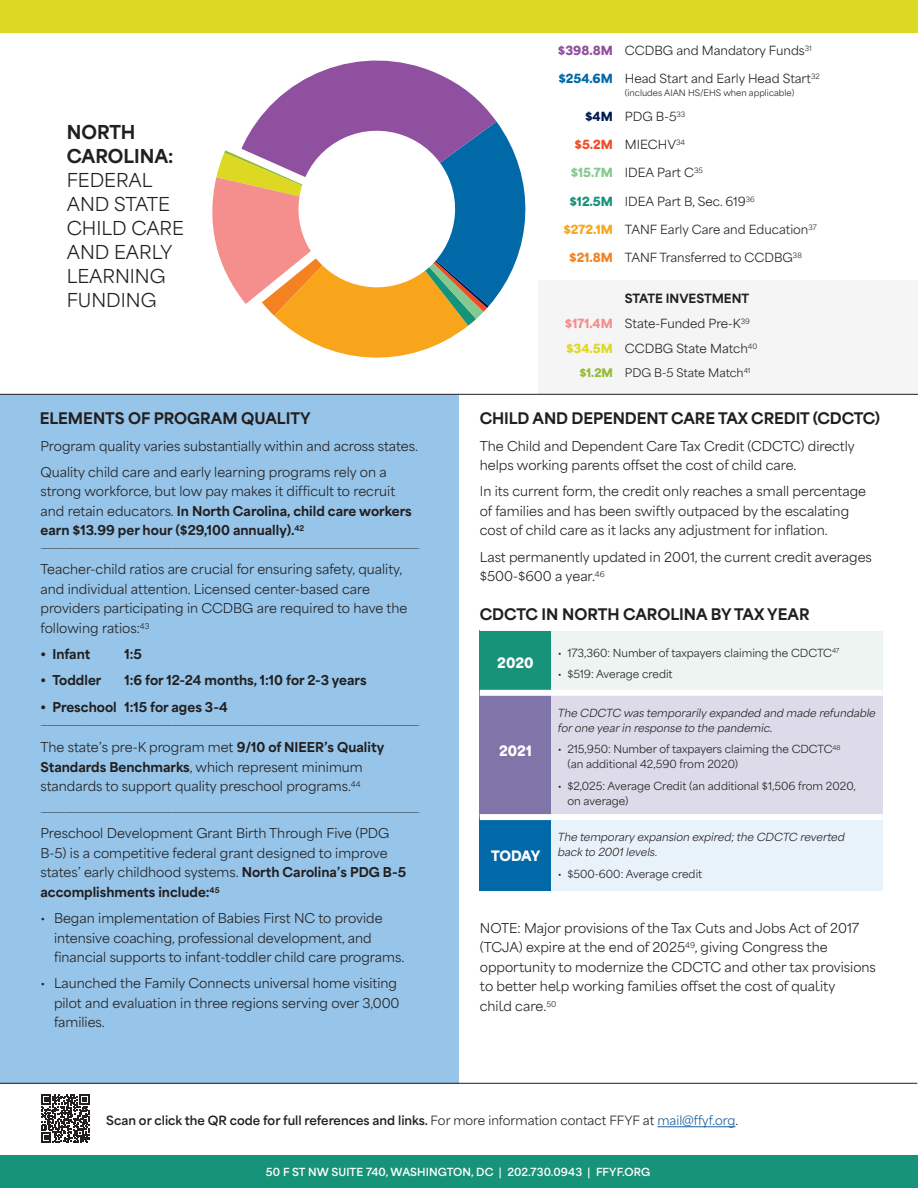
<style>
.page{position:relative;width:918px;height:1188px;background:#fff}
.page>*{position:absolute;margin:0;border:0;box-sizing:border-box;transform-origin:0 0}
.t1{font:18px/24px "Area Normal";color:#231f20}
.t2{font:800 18px/24px "Area Normal";color:#231f20}
.t3{font:800 15px "Area Normal";letter-spacing:-.005em;color:#231f20}
.t4{font:900 13.5px "Area Normal";color:#fff}
.t5{font:12.75px/19.5px "Area Normal";color:#231f20}
.t6{font:800 12.75px "Area Normal";color:#231f20}
.t7{font:700 12px "Area Normal";color:#231f20}
.t8{font:800 12px "Area Normal";color:#231f20}
.t9{font:11.85px/25px "Area Normal";color:#231f20}
.t10{font:11.1px "Area Normal";color:#231f20}
.t11{font:10.5px/15px "Area Normal";color:#231f20}
.t12{font:italic 10.5px/15px "Area Normal";color:#231f20}
.t13{font:700 10.5px "Area Normal";letter-spacing:.01em;color:#fff}
.t14{font:8.4px "Area Normal";color:#231f20}
.t15{font:7.5px "Area Normal";color:#231f20}
.s1{font-weight:800}
.s2{font-weight:900;color:#8e509f}
.s3{font-weight:900;color:#0169a7}
.s4{font-weight:900;color:#001a4f}
.s5{font-weight:900;color:#f04d27}
.s6{font-weight:900;color:#85c990}
.s7{font-weight:900;color:#169378}
.s8{font-weight:900;color:#f9a51b}
.s9{font-weight:900;color:#f58220}
.s10{font-weight:900;color:#f48f8d}
.s11{font-weight:900;color:#ddd923}
.s12{font-weight:900;color:#93ba34}
.s13{font-weight:400}
.s14{font-weight:400;color:#175d9e}
</style>
<div class="page">
<div style="left:538px;top:280px;width:380px;height:115px;background:#f5f5f6"></div>
<div style="left:0;top:394px;width:458px;height:689px;background:#96c5e9"></div>
<div style="left:0;top:1156px;width:917px;height:32px;background:#169378"></div>
<hr style="left:0;top:1083px;width:917px;height:1px;background:#231f20">
<hr style="left:657px;top:1126px;width:78px;height:1px;background:#175d9e">
<svg style="left:41px;top:1095px;width:48px;height:48px"></svg>
<div style="left:0;top:0;width:918px;height:33px;background:#ddd923"></div>
<hr style="left:0;top:394px;width:918px;height:1px;background:#231f20">
<div style="left:480px;top:630px;width:71px;height:63px;background:#169378"></div>
<div style="left:551px;top:630px;width:332px;height:63px;background:#edf4f1"></div>
<div style="left:480px;top:693px;width:71px;height:124px;background:#7f75a8"></div>
<div style="left:551px;top:693px;width:332px;height:124px;background:#dddbe9"></div>
<div style="left:480px;top:817px;width:71px;height:74px;background:#0169a7"></div>
<div style="left:551px;top:817px;width:332px;height:74px;background:#e8f2fa"></div>
<hr style="left:480px;top:630px;width:71px;height:1px;background:#fff">
<hr style="left:551px;top:630px;width:332px;height:1px;background:#fff">
<div style="left:480px;top:690px;width:71px;height:6px;background:#fff"></div>
<div style="left:551px;top:690px;width:332px;height:6px;background:#fff"></div>
<div style="left:480px;top:814px;width:71px;height:6px;background:#fff"></div>
<div style="left:551px;top:814px;width:332px;height:6px;background:#fff"></div>
<svg style="left:212px;top:60px;width:314px;height:298px"></svg>
<h1 class="t2" style="left:67px;top:119px;width:108px">NORTH<br>CAROLINA:</h1>
<h1 class="t1" style="left:67px;top:166px;width:119px">FEDERAL<br>AND STATE<br>CHILD CARE<br>AND EARLY<br>LEARNING<br>FUNDING</h1>
<p class="t3" style="left:40px;top:405px;width:272px">ELEMENTS OF PROGRAM QUALITY</p>
<p class="t5" style="left:40px;top:431px;width:379px;line-height:26.2px">Program quality varies substantially within and across states.<br>Quality child care and early learning programs rely on a</p>
<p class="t5" style="left:40px;top:480px;width:373px">strong workforce, but low pay makes it difficult to recruit and retain educators. <span class="s1">In North Carolina, child care workers earn $13.99 per hour ($29,100 annually).</span><sup>42</sup></p>
<p class="t15" style="left:40px;top:541px;width:381px">—————————————————————————————————————————————————————————————————————————————————————————————————————</p>
<p class="t5" style="left:40px;top:558px;width:368px">Teacher-child ratios are crucial for ensuring safety, quality, and individual attention. Licensed center-based care providers participating in CCDBG are required to have the following ratios:<sup>43</sup></p>
<p class="t6" style="left:40px;top:643px;width:51px">• Infant</p>
<p class="t6" style="left:124px;top:643px;width:19px">1:5</p>
<p class="t6" style="left:40px;top:669px;width:62px">• Toddler</p>
<p class="t6" style="left:124px;top:669px;width:244px">1:6 for 12-24 months, 1:10 for 2-3 years</p>
<p class="t6" style="left:40px;top:695px;width:189px">• Preschool 1:15 for ages 3-4</p>
<p class="t15" style="left:40px;top:719px;width:381px">—————————————————————————————————————————————————————————————————————————————————————————————————————</p>
<p class="t5" style="left:40px;top:736px;width:345px">The state’s pre-K program met <span class="s1">9/10 of NIEER’s Quality<br>Standards Benchmarks</span>, which represent minimum standards to support quality preschool programs.<sup>44</sup></p>
<p class="t15" style="left:41px;top:805px;width:381px">—————————————————————————————————————————————————————————————————————————————————————————————————————</p>
<p class="t5" style="left:40px;top:822px;width:367px">Preschool Development Grant Birth Through Five (PDG B-5) is a competitive federal grant designed to improve states’ early childhood systems. <span class="s1">North Carolina’s PDG B-5 accomplishments include:</span><sup>45</sup></p>
<p class="t5" style="left:54px;top:907px;width:352px;text-indent:-14px">• Began implementation of Babies First NC to provide intensive coaching, professional development, and financial supports to infant-toddler child care programs.</p>
<p class="t5" style="left:54px;top:972px;width:347px;text-indent:-14px">• Launched the Family Connects universal home visiting pilot and evaluation in three regions serving over 3,000 families.</p>
<p class="t9" style="left:558px;top:37px;width:256px"><span class="s2">$398.8M</span> CCDBG and Mandatory Funds<sup>31</sup></p>
<p class="t9" style="left:558px;top:65px;width:263px"><span class="s3">$254.6M</span> Head Start and Early Head Start<sup>32</sup></p>
<p class="t14" style="left:625px;top:85px;width:171px">(includes AIAN HS/EHS when applicable)</p>
<p class="t9" style="left:585px;top:102px;width:102px"><span class="s4">$4M</span> PDG B-5<sup>33</sup></p>
<p class="t9" style="left:574px;top:131px;width:112px"><span class="s5">$5.2M</span> MIECHV<sup>34</sup></p>
<p class="t9" style="left:571px;top:159px;width:134px"><span class="s6">$15.7M</span> IDEA Part C<sup>35</sup></p>
<p class="t9" style="left:570px;top:187px;width:187px"><span class="s7">$12.5M</span> IDEA Part B, Sec. 619<sup>36</sup></p>
<p class="t9" style="left:563px;top:215px;width:255px"><span class="s8">$272.1M</span> TANF Early Care and Education<sup>37</sup></p>
<p class="t9" style="left:569px;top:244px;width:234px"><span class="s9">$21.8M</span> TANF Transferred to CCDBG<sup>38</sup></p>
<p class="t8" style="left:625px;top:287px;width:126px">STATE INVESTMENT</p>
<p class="t9" style="left:565px;top:309px;width:194px"><span class="s10">$171.4M</span> State-Funded Pre-K<sup>39 </sup><span class="s11">$34.5M</span> CCDBG State Match<sup>40</sup></p>
<p class="t10" style="left:580px;top:363px;width:172px"><span class="s12">$1.2M</span> PDG B-5 State Match<sup>41</sup></p>
<p class="t3" style="left:480px;top:405px;width:402px">CHILD AND DEPENDENT CARE TAX CREDIT (CDCTC)</p>
<p class="t5" style="left:480px;top:434px;width:377px">The Child and Dependent Care Tax Credit (CDCTC) directly helps working parents offset the cost of child care.</p>
<p class="t5" style="left:480px;top:480px;width:388px">In its current form, the credit only reaches a small percentage of families and has been swiftly outpaced by the escalating cost of child care as it lacks any adjustment for inflation.</p>
<p class="t5" style="left:480px;top:545px;width:394px">Last permanently updated in 2001, the current credit averages $500-$600 a year.<sup>46</sup></p>
<p class="t3" style="left:480px;top:601px;width:331px">CDCTC IN NORTH CAROLINA BY TAX YEAR</p>
<p class="t4" style="left:497px;top:650px;width:38px">2020</p>
<p class="t4" style="left:499px;top:738px;width:34px">2021</p>
<p class="t4" style="left:491px;top:844px;width:51px">TODAY</p>
<p class="t11" style="left:558px;top:644px;width:283px">• 173,360: Number of taxpayers claiming the CDCTC<sup>47</sup></p>
<p class="t11" style="left:558px;top:665px;width:116px">• $519: Average credit</p>
<p class="t12" style="left:558px;top:704px;width:319px">The CDCTC was temporarily expanded and made refundable for one year in response to the pandemic.</p>
<p class="t11" style="left:567px;top:740px;width:275px;text-indent:-10px">• 215,950: Number of taxpayers claiming the CDCTC<sup>48 </sup>(an additional 42,590 from 2020)</p>
<p class="t11" style="left:567px;top:777px;width:290px;text-indent:-10px">• $2,025: Average Credit (an additional $1,506 from 2020, on average)</p>
<p class="t12" style="left:558px;top:829px;width:288px">The temporary expansion expired; the CDCTC reverted back to 2001 levels.</p>
<p class="t11" style="left:558px;top:865px;width:146px">• $500-600: Average credit</p>
<p class="t5" style="left:480px;top:917px;width:398px">NOTE: Major provisions of the Tax Cuts and Jobs Act of 2017 (TCJA) expire at the end of 2025<sup>49</sup>, giving Congress the opportunity to modernize the CDCTC and other tax provisions to better help working families offset the cost of quality<br>child care.<sup>50</sup></p>
<p class="t7" style="left:106px;top:1110px;width:634px">Scan or click the QR code for full references and links. <span class="s13">For more information contact FFYF at</span> <span class="s14">mail@ffyf.org</span><span class="s13">.</span></p>
<p class="t13" style="left:266px;top:1163px;width:386px">50 F ST NW SUITE 740, WASHINGTON, DC | 202.730.0943 | FFYF.ORG</p>
</div>
